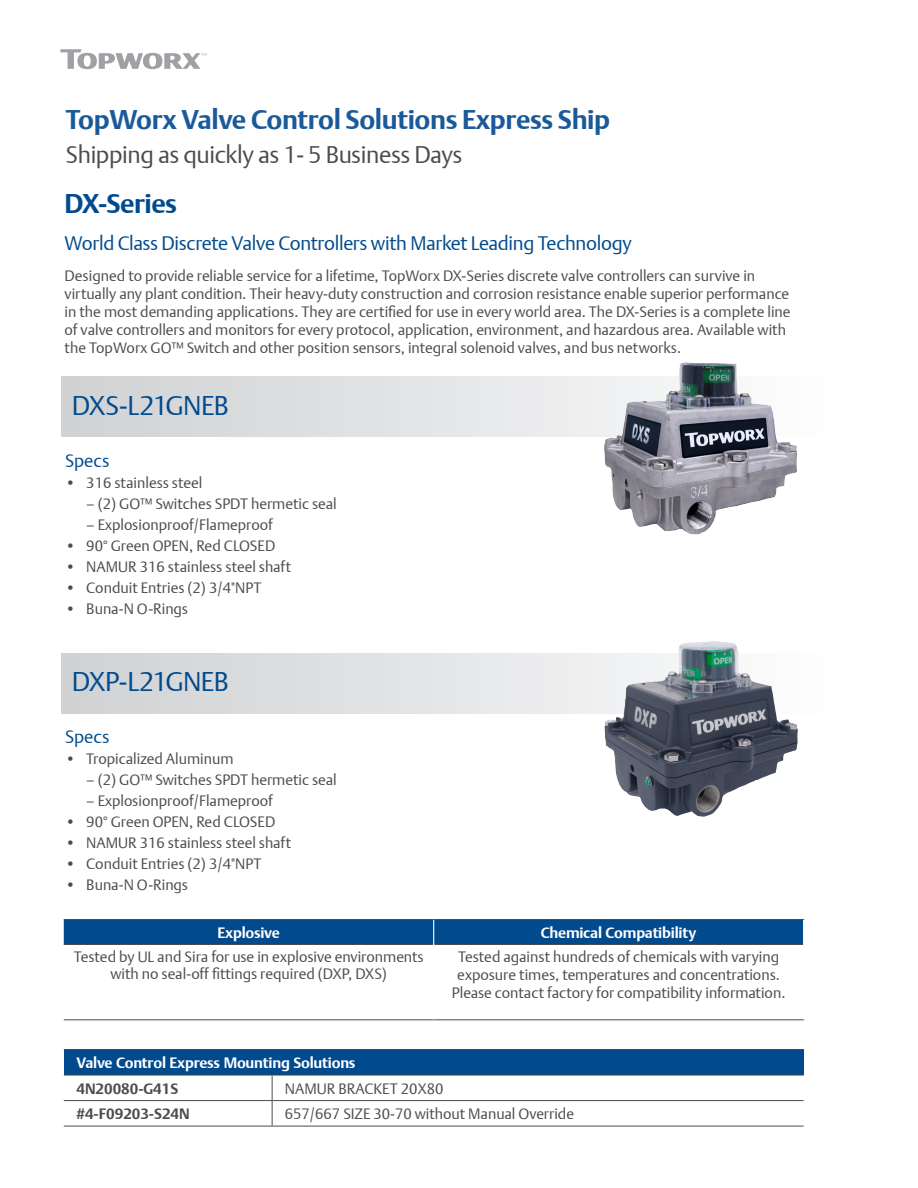
<style>
.page{position:relative;width:918px;height:1188px;background:#fff}
.page>*{position:absolute;margin:0;border:0;box-sizing:border-box;transform-origin:0 0}
.Section_sub-head{font:700 27px "DTL Argo T";letter-spacing:-.015em;color:#1a5a99}
.Section_Head{font:27px "DTL Argo T Light";letter-spacing:-.025em;color:#004a8d}
.Section_sub-head-2{font:700 27px "DTL Argo T";letter-spacing:-.02em;color:#004a8d}
.Section_sub-head-3{font:24px "DTL Argo T Light";letter-spacing:-.015em;color:#4b4c4d}
.Section_sub-head-4{font:19.5px "DTL Argo T Light";letter-spacing:-.015em;color:#004a8d}
.bullet{font:18px "DTL Argo T Light";color:#004a8d}
.Section_sub-head-5{font:15px/18px "DTL Argo T Light";color:#4b4c4d}
.Heading_Level_3{font:15px/18px "DTL Argo T Light";color:#4b4c4d;text-align:center}
.Body_Copy{font:15px/16.5px "DTL Argo T Light";color:#4b4c4d;text-align:center}
.bullet-2{font:15px "DTL Argo T Light";color:#4b4c4d}
.Main_Subsubhead{font:700 15px "DTL Argo T";letter-spacing:-.015em;color:#fff}
.Body_Copy-2{font:700 15px "DTL Argo T";color:#4b4c4d}
</style>
<div class="page">
<svg style="left:61px;top:377px;width:715px;height:60px"></svg>
<svg style="left:61px;top:653px;width:715px;height:60px"></svg>
<svg style="left:60px;top:49px;width:146px;height:20px"></svg>
<img style="left:603px;top:362px;width:142px;height:159px">
<div style="left:64px;top:1050px;width:740px;height:25px;background:#004a8d"></div>
<hr style="left:64px;top:1049px;width:208px;height:1px;background:#4b4c4d">
<hr style="left:272px;top:1049px;width:532px;height:1px;background:#4b4c4d">
<svg style="left:64px;top:1075px;width:740px;height:51px"></svg>
<hr style="left:64px;top:1126px;width:208px;height:1px;background:#4b4c4d">
<hr style="left:272px;top:1126px;width:532px;height:1px;background:#4b4c4d">
<hr style="left:64px;top:919px;width:370px;height:1px;background:#4b4c4d">
<hr style="left:434px;top:919px;width:370px;height:1px;background:#4b4c4d">
<hr style="left:64px;top:944px;width:369px;height:1px;background:#4b4c4d">
<hr style="left:434px;top:944px;width:369px;height:1px;background:#4b4c4d">
<hr style="left:64px;top:1019px;width:370px;height:1px;background:#4b4c4d">
<hr style="left:434px;top:1019px;width:370px;height:1px;background:#4b4c4d">
<div style="left:64px;top:920px;width:739px;height:24px;background:#004a8d"></div>
<img style="left:604px;top:641px;width:146px;height:163px">
<p class="Section_sub-head" style="left:66px;top:103px;width:546px">TopWorx Valve Control Solutions Express Ship</p>
<p class="Section_sub-head-3" style="left:66px;top:140px;width:398px">Shipping as quickly as 1- 5 Business Days</p>
<p class="Section_sub-head-2" style="left:65px;top:187px;width:114px">DX-Series</p>
<p class="Section_sub-head-4" style="left:65px;top:231px;width:569px">World Class Discrete Valve Controllers with Market Leading Technology</p>
<p class="Section_sub-head-5" style="left:65px;top:267px;width:728px">Designed to provide reliable service for a lifetime, TopWorx DX-Series discrete valve controllers can survive in virtually any plant condition. Their heavy-duty construction and corrosion resistance enable superior performance in the most demanding applications. They are certified for use in every world area. The DX-Series is a complete line of valve controllers and monitors for every protocol, application, environment, and hazardous area. Available with the TopWorx GO™ Switch and other position sensors, integral solenoid valves, and bus networks.</p>
<p class="Section_Head" style="left:72px;top:389px;width:159px">DXS-L21GNEB</p>
<p class="bullet" style="left:65px;top:450px;width:46px">Specs</p>
<p class="Section_sub-head-5" style="left:65px;top:473px;width:139px">• 316 stainless steel</p>
<p class="Section_sub-head-5" style="left:86px;top:494px;width:252px">– (2) GO™ Switches SPDT hermetic seal</p>
<p class="bullet-2" style="left:86px;top:516px;width:188px">– Explosionproof/Flameproof</p>
<p class="Section_sub-head-5" style="left:65px;top:536px;width:212px">• 90° Green OPEN, Red CLOSED</p>
<p class="Section_sub-head-5" style="left:65px;top:557px;width:228px">• NAMUR 316 stainless steel shaft</p>
<p class="Section_sub-head-5" style="left:65px;top:578px;width:198px">• Conduit Entries (2) 3/4"NPT</p>
<p class="Section_sub-head-5" style="left:65px;top:599px;width:125px">• Buna-N O-Rings</p>
<p class="Section_Head" style="left:72px;top:665px;width:158px">DXP-L21GNEB</p>
<p class="bullet" style="left:65px;top:726px;width:46px">Specs</p>
<p class="Section_sub-head-5" style="left:65px;top:750px;width:170px">• Tropicalized Aluminum</p>
<p class="bullet-2" style="left:86px;top:771px;width:252px">– (2) GO™ Switches SPDT hermetic seal</p>
<p class="bullet-2" style="left:86px;top:792px;width:188px">– Explosionproof/Flameproof</p>
<p class="Section_sub-head-5" style="left:65px;top:813px;width:212px">• 90° Green OPEN, Red CLOSED</p>
<p class="Section_sub-head-5" style="left:65px;top:834px;width:228px">• NAMUR 316 stainless steel shaft</p>
<p class="Section_sub-head-5" style="left:65px;top:855px;width:198px">• Conduit Entries (2) 3/4"NPT</p>
<p class="Section_sub-head-5" style="left:65px;top:876px;width:125px">• Buna-N O-Rings</p>
<p class="Main_Subsubhead" style="left:218px;top:924px;width:64px">Explosive</p>
<p class="Main_Subsubhead" style="left:541px;top:924px;width:157px">Chemical Compatibility</p>
<p class="Body_Copy" style="left:74px;top:948px;width:351px">Tested by UL and Sira for use in explosive environments with no seal-off fittings required (DXP, DXS)</p>
<p class="Heading_Level_3" style="left:458px;top:948px;width:323px">Tested against hundreds of chemicals with varying</p>
<p class="Heading_Level_3" style="left:452px;top:966px;width:335px">exposure times, temperatures and concentrations.<br>Please contact factory for compatibility information.</p>
<p class="Main_Subsubhead" style="left:77px;top:1054px;width:281px">Valve Control Express Mounting Solutions</p>
<p class="Body_Copy-2" style="left:77px;top:1079px;width:103px">4N20080-G41S</p>
<p class="Heading_Level_3" style="left:285px;top:1079px;width:160px">NAMUR BRACKET 20X80</p>
<p class="Body_Copy-2" style="left:77px;top:1105px;width:115px">#4-F09203-S24N</p>
<p class="Heading_Level_3" style="left:285px;top:1105px;width:291px">657/667 SIZE 30-70 without Manual Override</p>
</div>
